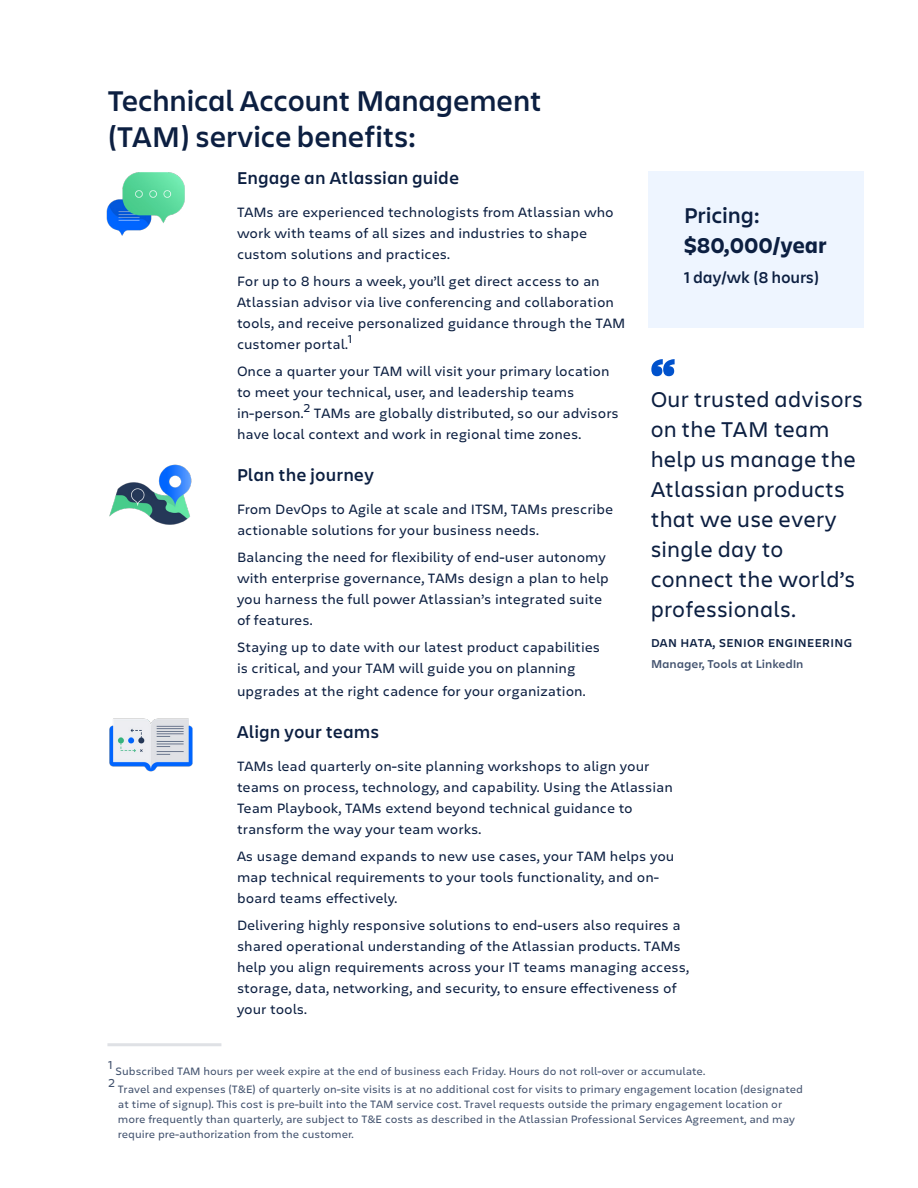
<style>
.page{position:relative;width:918px;height:1188px;background:#fff}
.page>*{position:absolute;margin:0;border:0;box-sizing:border-box;transform-origin:0 0}
.t1{font:900 51px "Charlie Display";color:#0052cc}
.t2{font:600 30px/36px "Charlie Display";letter-spacing:.02em;color:#0c1f41}
.t3{font:22.5px/30px "Charlie Display";letter-spacing:.04em;color:#0c1f41}
.t4{font:700 22.5px "Charlie Display";letter-spacing:.025em;color:#0c1f41}
.t5{font:600 22.5px "Charlie Display";letter-spacing:.025em;color:#0c1f41}
.t6{font:600 18px "Charlie Display";letter-spacing:.04em;color:#0c1f41}
.t7{font:600 16.5px "Charlie Display";letter-spacing:.025em;color:#0c1f41}
.t8{font:14.25px/21px "Charlie Text";color:#0c1f41}
.t9{font:12.15px "Charlie Text";color:#42526e}
.t10{font:600 12px "Charlie Text";letter-spacing:.03em;color:#0c1f41}
.t11{font:600 12px "Charlie Text";color:#42526e}
.t12{font:11.25px/15px "Charlie Text";color:#42526e}
</style>
<div class="page">
<div style="left:648px;top:171px;width:216px;height:157px;background:#eef5ff"></div>
<img style="left:106px;top:172px;width:79px;height:64px">
<img style="left:109px;top:464px;width:83px;height:61px">
<img style="left:109px;top:718px;width:84px;height:54px">
<hr style="left:107px;top:1043px;width:114px;height:3px;background:#dfe1e5">
<h2 class="t2" style="left:108px;top:82px;width:435px">Technical Account Management (TAM) service benefits:</h2>
<p class="t6" style="left:237px;top:165px;width:223px">Engage an Atlassian guide</p>
<p class="t8" style="left:237px;top:201px;width:378px">TAMs are experienced technologists from Atlassian who work with teams of all sizes and industries to shape custom solutions and practices.</p>
<p class="t8" style="left:237px;top:270px;width:390px">For up to 8 hours a week, you’ll get direct access to an Atlassian advisor via live conferencing and collaboration tools, and receive personalized guidance through the TAM customer portal.<sup>1</sup></p>
<p class="t8" style="left:237px;top:360px;width:383px">Once a quarter your TAM will visit your primary location to meet your technical, user, and leadership teams in-person.<sup>2</sup> TAMs are globally distributed, so our advisors have local context and work in regional time zones.</p>
<p class="t6" style="left:237px;top:462px;width:138px">Plan the journey</p>
<p class="t8" style="left:237px;top:498px;width:378px">From DevOps to Agile at scale and ITSM, TAMs prescribe actionable solutions for your business needs.</p>
<p class="t8" style="left:237px;top:546px;width:373px">Balancing the need for flexibility of end-user autonomy with enterprise governance, TAMs design a plan to help you harness the full power Atlassian’s integrated suite of features.</p>
<p class="t8" style="left:237px;top:636px;width:365px">Staying up to date with our latest product capabilities is critical, and your TAM will guide you on planning</p>
<p class="t8" style="left:237px;top:680px;width:350px">upgrades at the right cadence for your organization.</p>
<p class="t6" style="left:237px;top:719px;width:143px">Align your teams</p>
<p class="t8" style="left:237px;top:754px;width:437px">TAMs lead quarterly on-site planning workshops to align your teams on process, technology, and capability. Using the Atlassian Team Playbook, TAMs extend beyond technical guidance to transform the way your team works.</p>
<p class="t8" style="left:237px;top:845px;width:439px">As usage demand expands to new use cases, your TAM helps you map technical requirements to your tools functionality, and on&shy;board teams effectively.</p>
<p class="t8" style="left:237px;top:914px;width:454px">Delivering highly responsive solutions to end-users also requires a shared operational understanding of the Atlassian products. TAMs help you align requirements across your IT teams managing access, storage, data, networking, and security, to ensure effectiveness of your tools.</p>
<h3 class="t5" style="left:684px;top:200px;width:77px">Pricing:</h3>
<h3 class="t4" style="left:684px;top:230px;width:144px">$80,000/year</h3>
<p class="t7" style="left:684px;top:266px;width:137px">1 day/wk (8 hours)</p>
<h1 class="t1" style="left:651px;top:341px;width:26px">“</h1>
<h3 class="t3" style="left:651px;top:383px;width:213px">Our trusted advisors on the TAM team help us manage the<br>Atlassian products that we use every single day to connect the world’s professionals.</h3>
<p class="t10" style="left:651px;top:634px;width:203px">DAN HATA, SENIOR ENGINEERING</p>
<p class="t11" style="left:651px;top:655px;width:154px">Manager, Tools at LinkedIn</p>
<p class="t9" style="left:108px;top:1056px;width:6px">1</p>
<p class="t12" style="left:116px;top:1063px;width:591px">Subscribed TAM hours per week expire at the end of business each Friday. Hours do not roll-over or accumulate.</p>
<p class="t9" style="left:108px;top:1074px;width:8px">2</p>
<p class="t12" style="left:118px;top:1081px;width:687px">Travel and expenses (T&amp;E) of quarterly on-site visits is at no additional cost for visits to primary engagement location (designated at time of signup). This cost is pre-built into the TAM service cost. Travel requests outside the primary engagement location or more frequently than quarterly, are subject to T&amp;E costs as described in the Atlassian Professional Services Agreement, and may require pre-authorization from the customer.</p>
</div>
